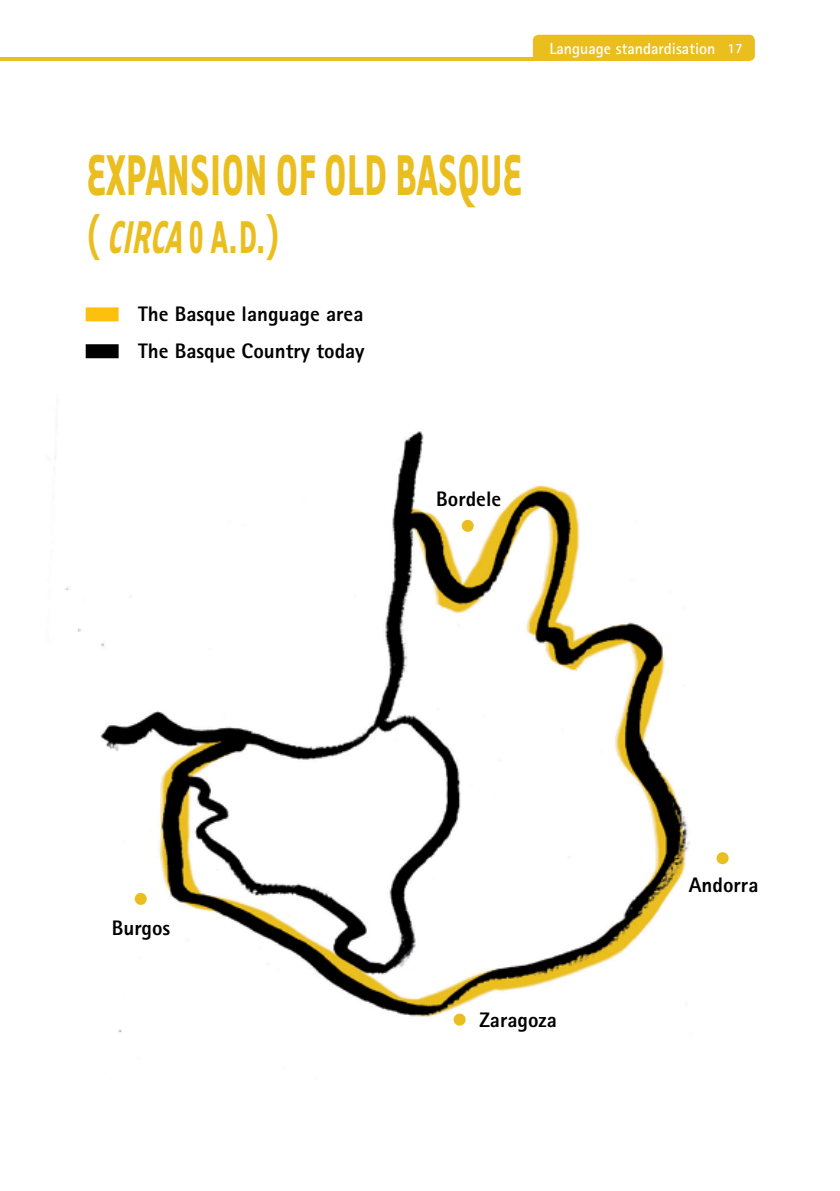
<style>
.page{position:relative;width:840px;height:1191px;background:#fff}
.page>*{position:absolute;margin:0;border:0;box-sizing:border-box;transform-origin:0 0}
.t1{font:700 66.2px "Tarzana Narrow";color:#eabe1e;scale:.69 1}
.t2{font:700 53px "Tarzana Narrow";color:#eabe1e;scale:.69 1}
.t3{font:800 21px/36.8px "Rotis Sans Serif";color:#000}
.t4{font:700 16px "Rotis Sans Serif";color:#fff}
.s1{font-size:14px}
.s2{font-style:italic}
</style>
<div class="page">
<hr style="left:0;top:57px;width:546px;height:4px;background:#eabe1e">
<div style="left:532px;top:35px;width:222px;height:26px;background:#eabe1e;border-radius:6px"></div>
<img style="left:55px;top:431px;width:635px;height:602px">
<div style="left:135px;top:893px;width:12px;height:12px;background:#eabe1e;border-radius:50%"></div>
<div style="left:453px;top:1013px;width:12px;height:12px;background:#eabe1e;border-radius:50%"></div>
<div style="left:716px;top:852px;width:12px;height:12px;background:#eabe1e;border-radius:50%"></div>
<div style="left:461px;top:520px;width:12px;height:12px;background:#eabe1e;border-radius:50%"></div>
<div style="left:86px;top:307px;width:32px;height:14px;background:#fec00f"></div>
<div style="left:86px;top:344px;width:32px;height:14px;background:#000"></div>
<p class="t4" style="left:549px;top:39px;width:195px">Language standardisation <span class="s1">17</span></p>
<h1 class="t1" style="left:87px;top:133px;width:632px">EXPANSION OF OLD BASQUE</h1>
<h2 class="t2" style="left:87px;top:204px;width:281px">( <span class="s2">circa</span>0 A.D.)</h2>
<p class="t3" style="left:138px;top:295px;width:228px">The Basque language area<br>The Basque Country today</p>
<p class="t3" style="left:436px;top:480px;width:66px">Bordele</p>
<p class="t3" style="left:112px;top:908px;width:60px">Burgos</p>
<p class="t3" style="left:688px;top:866px;width:71px">Andorra</p>
<p class="t3" style="left:479px;top:1001px;width:79px">Zaragoza</p>
</div>
